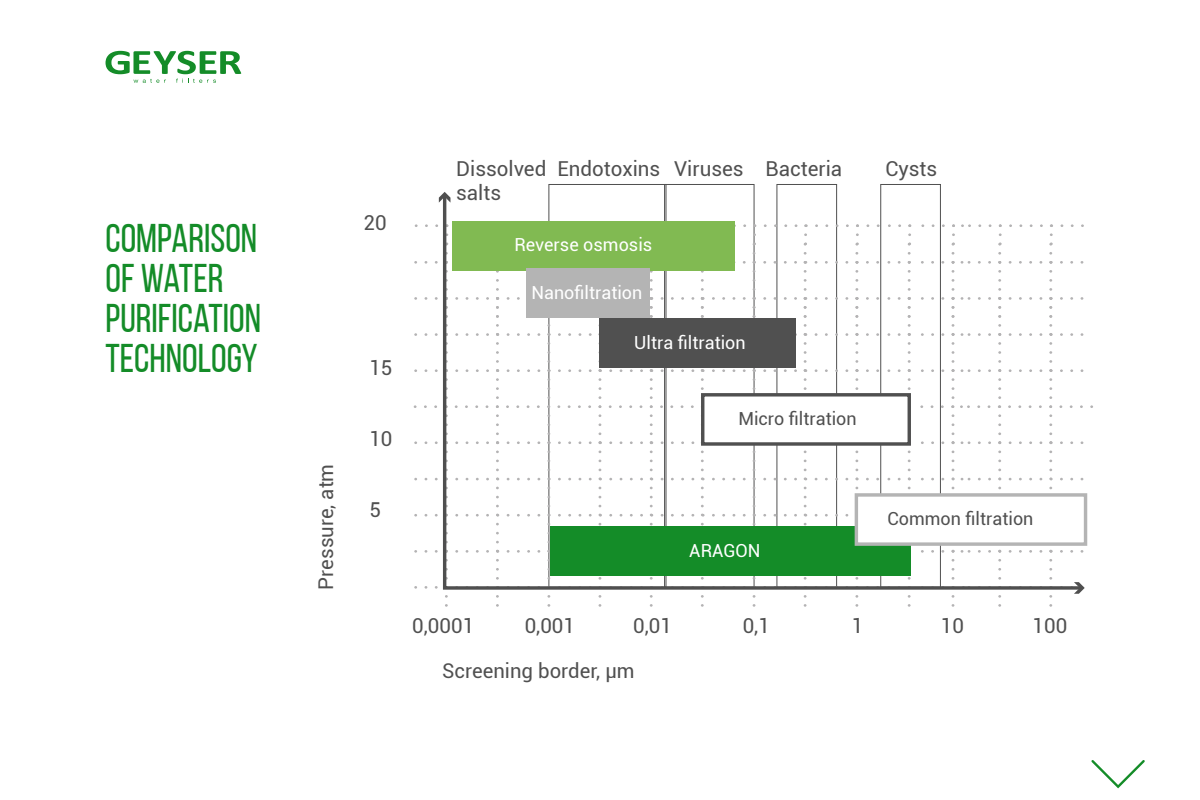
<style>
.page{position:relative;width:1200px;height:800px;background:#fff}
.page>*{position:absolute;margin:0;border:0;box-sizing:border-box;transform-origin:0 0}
.t1{font:40px/40px "Bebas Neue";color:#148c28}
.t2{font:20.6px/24.7px "Roboto";color:#505050}
.t3{font:20.32px "Roboto";color:#505050}
.t4{font:18px "Roboto";color:#fff}
.t5{font:18px "Roboto";color:#505050}
</style>
<div class="page">
<svg style="left:443px;top:192px;width:641px;height:398px"></svg>
<svg style="left:1070px;top:582px;width:15px;height:12px"></svg>
<svg style="left:439px;top:192px;width:11px;height:11px"></svg>
<div style="left:550px;top:526px;width:360px;height:50px;background:#148c28"></div>
<div style="left:452px;top:221px;width:283px;height:49px;background:#81ba52"></div>
<div style="left:600px;top:319px;width:196px;height:49px;background:#505050"></div>
<div style="left:703px;top:395px;width:206px;height:49px;background:#fff"></div>
<div style="left:701px;top:393px;width:210px;height:53px;border:3px solid #505050"></div>
<div style="left:526px;top:268px;width:124px;height:50px;background:#b4b4b4"></div>
<div style="left:856px;top:495px;width:230px;height:49px;background:#fff"></div>
<div style="left:855px;top:493px;width:232px;height:53px;border:3px solid #b4b4b4"></div>
<svg style="left:106px;top:51px;width:135px;height:32px"></svg>
<svg style="left:1091px;top:760px;width:54px;height:28px"></svg>
<h1 class="t1" style="left:106px;top:218px;width:157px">COMPARISON<br>OF WATER<br>PURIFICATION<br>TECHNOLOGY</h1>
<p class="t3" style="left:318px;top:590px;width:127px;rotate:-90deg">Pressure, atm</p>
<p class="t2" style="left:364px;top:212px;width:25px">20</p>
<p class="t2" style="left:369px;top:357px;width:25px">15</p>
<p class="t2" style="left:369px;top:428px;width:25px">10</p>
<p class="t2" style="left:369px;top:499px;width:13px">5</p>
<p class="t2" style="left:456px;top:158px;width:92px">Dissolved salts</p>
<p class="t2" style="left:766px;top:158px;width:78px">Bacteria</p>
<p class="t2" style="left:885px;top:158px;width:53px">Cysts</p>
<p class="t2" style="left:557px;top:158px;width:104px">Endotoxins</p>
<p class="t2" style="left:674px;top:158px;width:71px">Viruses</p>
<p class="t4" style="left:515px;top:238px;width:139px">Reverse osmosis</p>
<p class="t4" style="left:531px;top:280px;width:112px">Nanofiltration</p>
<p class="t4" style="left:634px;top:330px;width:113px">Ultra filtration</p>
<p class="t5" style="left:738px;top:406px;width:120px">Micro filtration</p>
<p class="t4" style="left:689px;top:543px;width:73px">ARAGON</p>
<p class="t5" style="left:888px;top:506px;width:147px">Common filtration</p>
<p class="t2" style="left:412px;top:615px;width:64px">0,0001</p>
<p class="t2" style="left:525px;top:615px;width:52px">0,001</p>
<p class="t2" style="left:633px;top:615px;width:40px">0,01</p>
<p class="t2" style="left:743px;top:615px;width:29px">0,1</p>
<p class="t2" style="left:852px;top:615px;width:13px">1</p>
<p class="t2" style="left:941px;top:615px;width:25px">10</p>
<p class="t2" style="left:1033px;top:615px;width:36px">100</p>
<p class="t3" style="left:442px;top:656px;width:194px">Screening border, μm</p>
</div>
